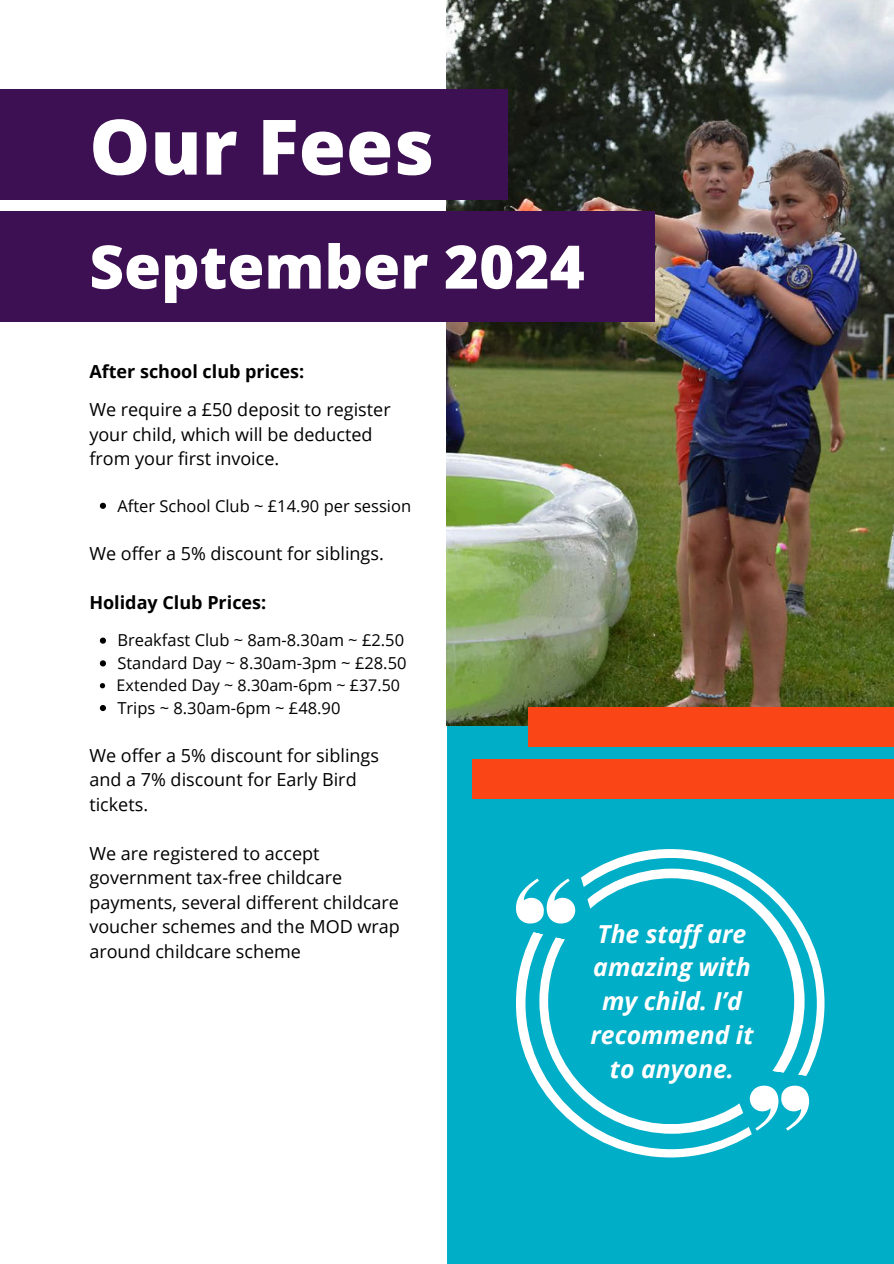
<style>
.page{position:relative;width:894px;height:1264px;background:#fff}
.page>*{position:absolute;margin:0;border:0;box-sizing:border-box;transform-origin:0 0}
.t1{font:800 76.5px "Open Sans";color:#fff}
.t2{font:800 60px "Open Sans";color:#fff}
.t3{font:italic 700 24.75px/33.8px "Open Sans";color:#fff;text-align:center}
.t4{font:18px/24.5px "Open Sans";color:#000}
.t5{font:700 18px "Open Sans";color:#000}
.t6{font:16.5px "Open Sans";color:#000}
.t7{font:16.05px "Open Sans";color:#000}
</style>
<div class="page">
<div style="left:446px;top:0;width:447px;height:1263px;background:#00aec7"></div>
<img style="left:446px;top:0;width:447px;height:725px">
<div style="left:0;top:89px;width:507px;height:111px;background:#3c1053"></div>
<div style="left:0;top:211px;width:654px;height:110px;background:#3c1053"></div>
<svg style="left:100px;top:503px;width:6px;height:6px"></svg>
<svg style="left:100px;top:637px;width:6px;height:6px"></svg>
<svg style="left:100px;top:660px;width:6px;height:6px"></svg>
<svg style="left:100px;top:683px;width:5px;height:5px"></svg>
<svg style="left:100px;top:705px;width:6px;height:6px"></svg>
<div style="left:528px;top:707px;width:365px;height:39px;background:#fa4616"></div>
<div style="left:472px;top:759px;width:421px;height:39px;background:#fa4616"></div>
<div style="left:516px;top:849px;width:308px;height:308px;background:#fff;border-radius:50%"></div>
<div style="left:525px;top:858px;width:291px;height:291px;background:#00aec7;border-radius:50%"></div>
<div style="left:539px;top:868px;width:265px;height:265px;background:#fff;border-radius:50%"></div>
<div style="left:548px;top:878px;width:246px;height:246px;background:#00aec7;border-radius:50%"></div>
<svg style="left:516px;top:865px;width:86px;height:83px"></svg>
<svg style="left:723px;top:1063px;width:88px;height:83px"></svg>
<p class="t1" style="left:89px;top:93px;width:346px">Our Fees</p>
<h3 class="t2" style="left:89px;top:224px;width:496px">September 2024</h3>
<p class="t5" style="left:89px;top:358px;width:216px">After school club prices:</p>
<h1 class="t4" style="left:89px;top:397px;width:303px">We require a £50 deposit to register your child, which will be deducted from your first invoice.</h1>
<h2 class="t6" style="left:117px;top:494px;width:295px">After School Club ~ £14.90 per session</h2>
<h4 class="t4" style="left:89px;top:540px;width:296px">We offer a 5% discount for siblings.</h4>
<h5 class="t5" style="left:89px;top:589px;width:178px">Holiday Club Prices:</h5>
<p class="t6" style="left:117px;top:628px;width:288px">Breakfast Club ~ 8am-8.30am ~ £2.50</p>
<h5 class="t6" style="left:117px;top:651px;width:290px">Standard Day ~ 8.30am-3pm ~ £28.50</h5>
<h4 class="t7" style="left:117px;top:673px;width:285px">Extended Day ~ 8.30am-6pm ~ £37.50</h4>
<p class="t6" style="left:117px;top:696px;width:224px">Trips ~ 8.30am-6pm ~ £48.90</p>
<p class="t4" style="left:89px;top:742px;width:291px">We offer a 5% discount for siblings and a 7% discount for Early Bird tickets.</p>
<p class="t4" style="left:89px;top:840px;width:312px">We are registered to accept government tax-free childcare payments, several different childcare voucher schemes and the MOD wrap around childcare scheme</p>
<p class="t3" style="left:590px;top:916px;width:164px">The staff are amazing with my child. I’d recommend it to anyone.</p>
</div>
